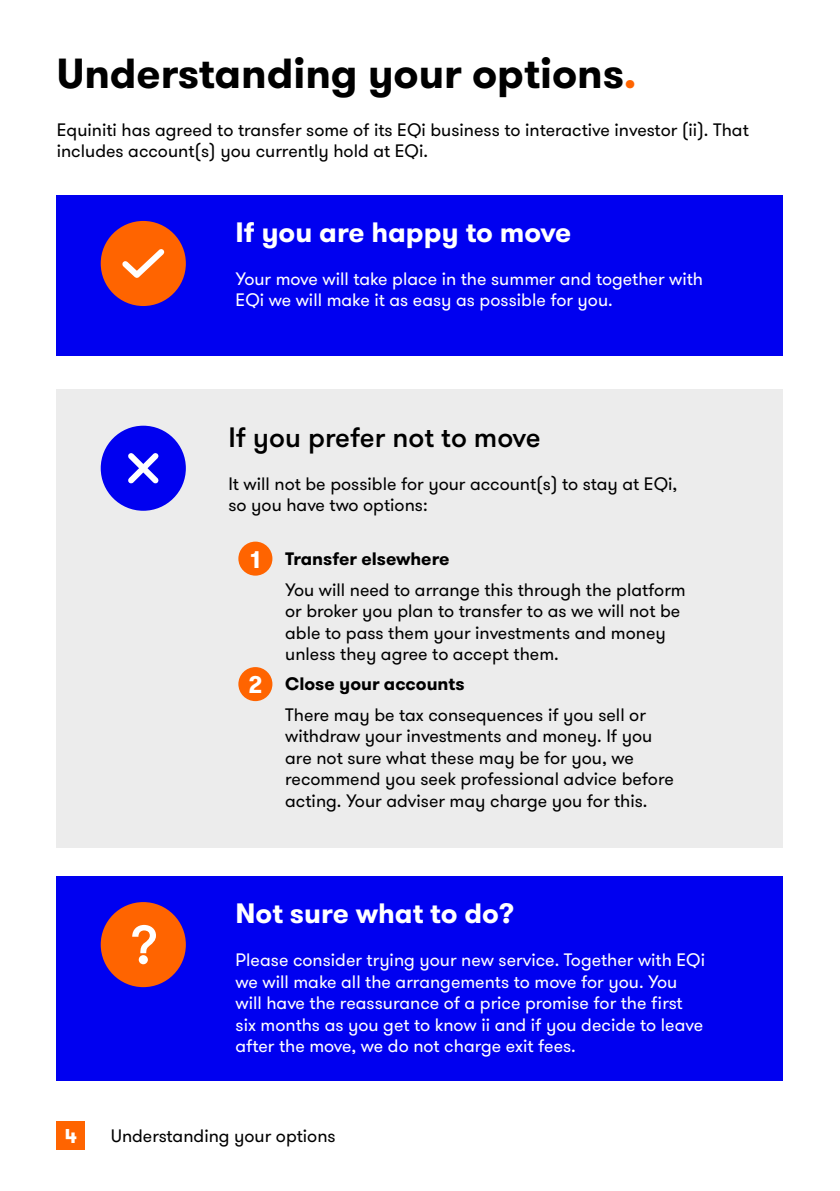
<style>
.page{position:relative;width:840px;height:1191px;background:#fff}
.page>*{position:absolute;margin:0;border:0;box-sizing:border-box;transform-origin:0 0}
.t1{font:500 54px "GT Walsheim";color:#fff}
.t2{font:700 42px "GT Walsheim";color:#000}
.t3{font:700 28px "GT Walsheim";color:#fff}
.t4{font:500 28px "GT Walsheim";color:#000}
.t5{font:700 24px "GT Walsheim";color:#fff}
.t6{font:700 20px "GT Walsheim";color:#fff}
.t7{font:18px/21.6px "GT Walsheim";color:#000}
.t8{font:18px/21.6px "GT Walsheim";color:#fff}
.t9{font:700 18px "GT Walsheim";color:#000}
.s1{color:#ff6400}
</style>
<div class="page">
<div style="left:57px;top:1121px;width:28px;height:28px;background:#ff6400"></div>
<div style="left:57px;top:389px;width:725px;height:459px;background:#ececec"></div>
<div style="left:101px;top:426px;width:85px;height:85px;background:#0000f0;border-radius:50%"></div>
<svg style="left:128px;top:453px;width:31px;height:31px"></svg>
<div style="left:57px;top:195px;width:725px;height:160px;background:#0000f0"></div>
<div style="left:101px;top:221px;width:85px;height:85px;background:#ff6400;border-radius:50%"></div>
<svg style="left:122px;top:249px;width:43px;height:29px"></svg>
<div style="left:238px;top:541px;width:34px;height:34px;background:#ff6400;border-radius:50%"></div>
<div style="left:238px;top:667px;width:34px;height:34px;background:#ff6400;border-radius:50%"></div>
<div style="left:57px;top:876px;width:725px;height:204px;background:#0000f0"></div>
<div style="left:101px;top:902px;width:85px;height:85px;background:#ff6400;border-radius:50%"></div>
<h2 class="t2" style="left:57px;top:46px;width:581px">Understanding your options<span class="s1">.</span></h2>
<p class="t7" style="left:57px;top:119px;width:693px">Equiniti has agreed to transfer some of its EQi business to interactive investor (ii). That includes account(s) you currently hold at EQi.</p>
<h3 class="t3" style="left:235px;top:214px;width:337px">If you are happy to move</h3>
<p class="t8" style="left:235px;top:268px;width:469px">Your move will take place in the summer and together with<br>EQi we will make it as easy as possible for you.</p>
<h3 class="t4" style="left:228px;top:419px;width:313px">If you prefer not to move</h3>
<p class="t7" style="left:228px;top:473px;width:450px">It will not be possible for your account(s) to stay at EQi, so you have two options:</p>
<p class="t9" style="left:285px;top:547px;width:165px">Transfer elsewhere</p>
<p class="t7" style="left:285px;top:579px;width:402px">You will need to arrange this through the platform or broker you plan to transfer to as we will not be able to pass them your investments and money unless they agree to accept them.</p>
<p class="t9" style="left:285px;top:672px;width:181px">Close your accounts</p>
<p class="t7" style="left:285px;top:704px;width:390px">There may be tax consequences if you sell or withdraw your investments and money. If you are not sure what these may be for you, we recommend you seek professional advice before acting. Your adviser may charge you for this.</p>
<h3 class="t5" style="left:250px;top:543px;width:11px">1</h3>
<h3 class="t5" style="left:248px;top:669px;width:15px">2</h3>
<p class="t6" style="left:65px;top:1123px;width:14px">4</p>
<h1 class="t1" style="left:131px;top:910px;width:29px">?</h1>
<h3 class="t3" style="left:235px;top:895px;width:280px">Not sure what to do?</h3>
<p class="t8" style="left:235px;top:949px;width:471px">Please consider trying your new service. Together with EQi we will make all the arrangements to move for you. You will have the reassurance of a price promise for the first six months as you get to know ii and if you decide to leave after the move, we do not charge exit fees.</p>
<p class="t7" style="left:111px;top:1125px;width:226px">Understanding your options</p>
</div>
